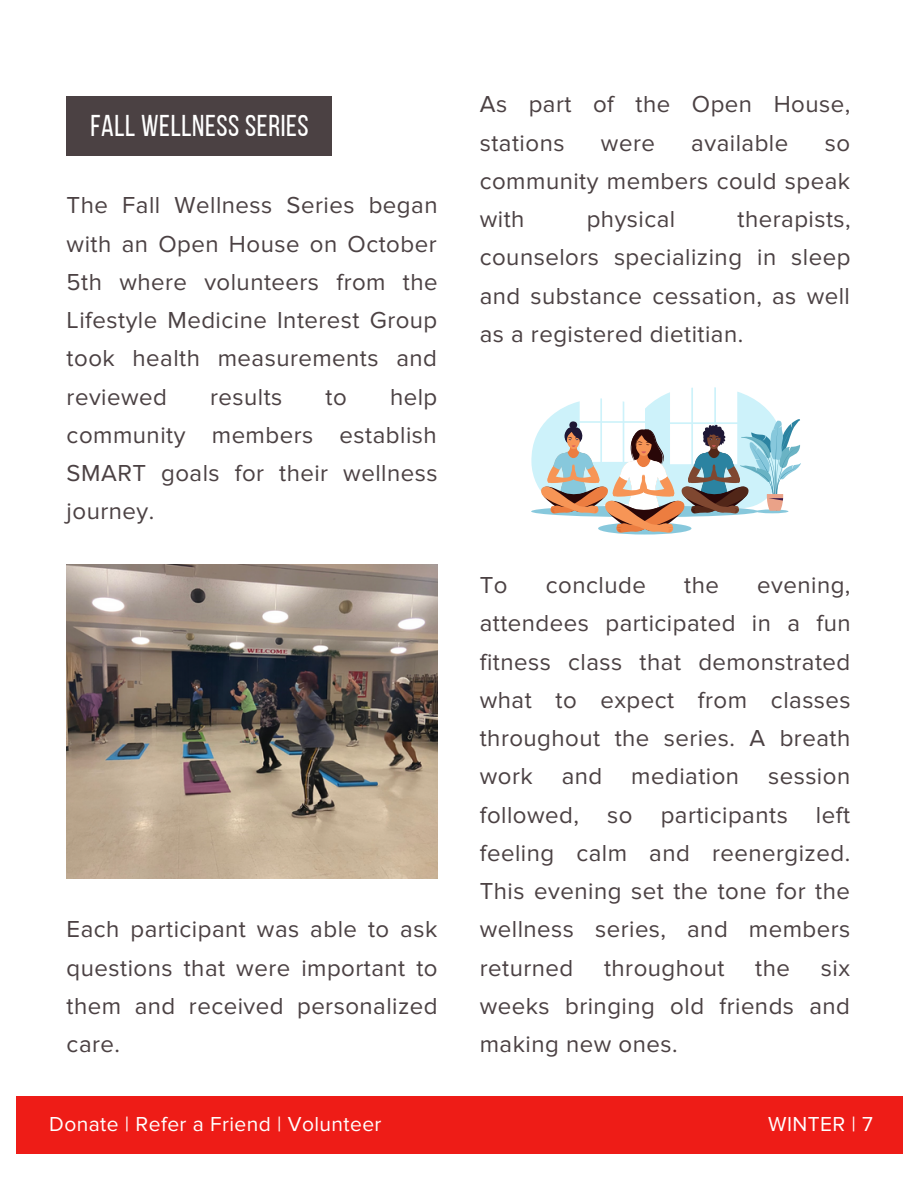
<style>
.page{position:relative;width:918px;height:1188px;background:#fff}
.page>*{position:absolute;margin:0;border:0;box-sizing:border-box;transform-origin:0 0}
.t1{font:30px "Bebas Neue";letter-spacing:.02em;color:#fff}
.t2{font:24px/38.2px "Proxima Nova";letter-spacing:.02em;color:#4b4143;text-align:justify}
.t3{font:21px "Proxima Nova";letter-spacing:.02em;color:#fff}
</style>
<div class="page">
<div style="left:16px;top:1096px;width:886px;height:58px;background:#ee1c17"></div>
<div style="left:67px;top:96px;width:265px;height:60px;background:#4b4143"></div>
<img style="left:67px;top:565px;width:371px;height:313px">
<svg style="left:598px;top:522px;width:93px;height:13px"></svg>
<svg style="left:531px;top:387px;width:270px;height:146px"></svg>
<p class="t1" style="left:90px;top:113px;width:220px">FALL WELLNESS SERIES</p>
<p class="t2" style="left:67px;top:187px;width:373px">The Fall Wellness Series began with an Open House on October 5th where volunteers from the Lifestyle Medicine Interest Group took health measurements and reviewed</p>
<p class="t2" style="left:67px;top:378px;width:372px;text-indent:323px">help community members establish SMART goals for their wellness journey.</p>
<p class="t2" style="left:210px;top:378px;width:74px">results</p>
<p class="t2" style="left:326px;top:378px;width:23px">to</p>
<p class="t2" style="left:67px;top:911px;width:373px">Each participant was able to ask questions that were important to them and received personalized care.</p>
<p class="t2" style="left:480px;top:86px;width:372px">As part of the Open House, stations</p>
<p class="t2" style="left:601px;top:124px;width:55px">were</p>
<p class="t2" style="left:691px;top:124px;width:99px">available</p>
<p class="t2" style="left:480px;top:124px;width:372px;text-indent:345px">so community members could speak with</p>
<p class="t2" style="left:480px;top:201px;width:373px;text-indent:258px">therapists, counselors specializing in sleep and substance cessation, as well as a registered dietitian.</p>
<p class="t2" style="left:587px;top:201px;width:90px">physical</p>
<p class="t2" style="left:480px;top:567px;width:29px">To</p>
<p class="t2" style="left:546px;top:567px;width:101px">conclude</p>
<p class="t2" style="left:684px;top:567px;width:36px">the</p>
<p class="t2" style="left:480px;top:567px;width:373px;text-indent:277px">evening, attendees participated in a fun fitness class that demonstrated what to expect from classes throughout the series. A breath work and mediation session followed, so participants left feeling calm and reenergized.<br>This evening set the tone for the wellness series, and members returned</p>
<p class="t2" style="left:604px;top:949px;width:122px">throughout</p>
<p class="t2" style="left:755px;top:949px;width:36px">the</p>
<p class="t2" style="left:480px;top:949px;width:372px;text-indent:341px">six weeks bringing old friends and making new ones.</p>
<p class="t3" style="left:49px;top:1111px;width:334px">Donate | Refer a Friend | Volunteer</p>
<p class="t3" style="left:768px;top:1111px;width:106px">WINTER | 7</p>
</div>
